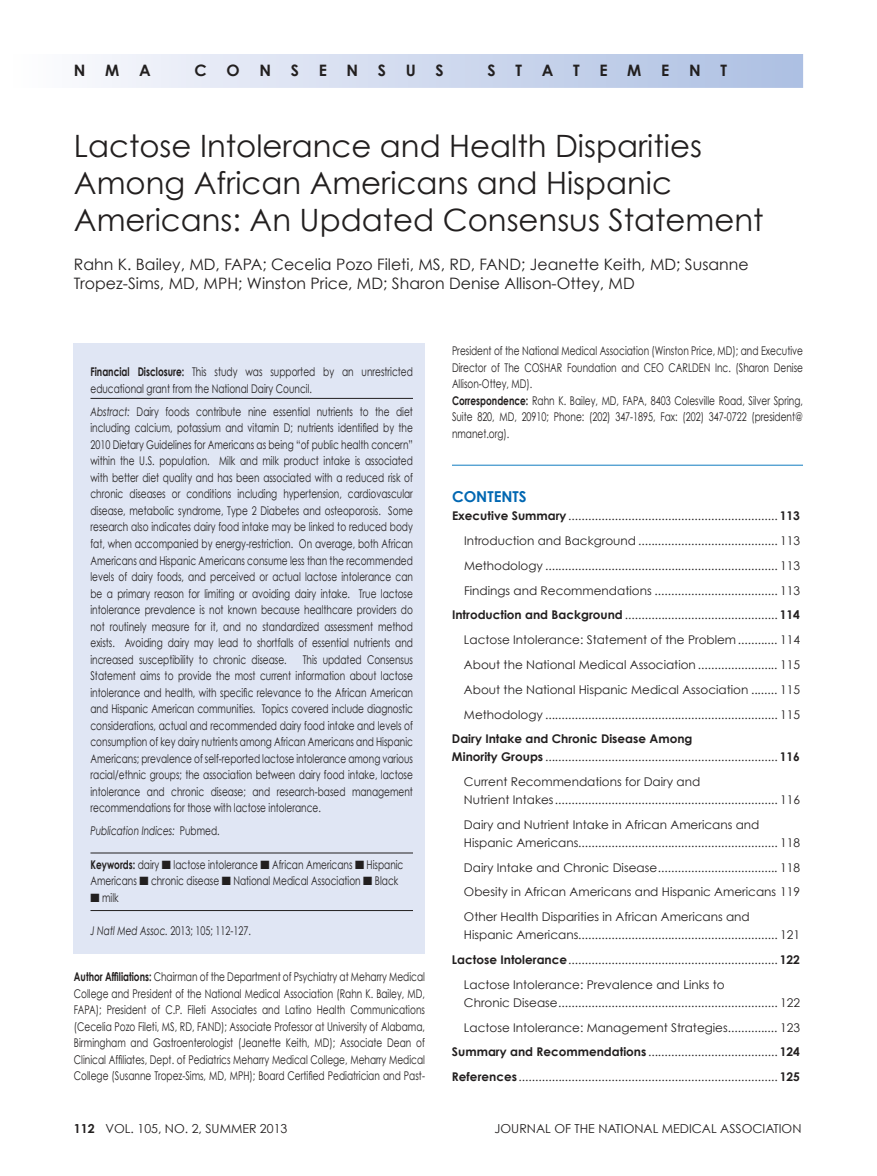
<style>
.page{position:relative;width:877px;height:1176px;background:#fff}
.page>*{position:absolute;margin:0;border:0;box-sizing:border-box;transform-origin:0 0}
.t1{font:30.75px/36.9px "Century Gothic";color:#221f1f}
.t2{font:15.75px/18.9px "Century Gothic";color:#221f1f}
.t3{font:700 15.75px "Century Gothic";color:#221f1f}
.t4{font:700 15px "Century Gothic";color:#0067b2}
.t5{font:12.3px "Century Gothic";color:#221f1f}
.t6{font:12px/16.5px "Century Gothic";color:#221f1f;scale:.75 1}
.t7{font:12px/24.8px "Century Gothic";color:#221f1f}
.t8{font:italic 12px "Century Gothic";color:#221f1f;scale:.75 1}
.s1{font-weight:700}
.s2{font-style:italic}
.s3{font-style:normal}
</style>
<div class="page">
<div style="left:74px;top:343px;width:351px;height:610px;background:#e0e6f4"></div>
<hr style="left:90px;top:398px;width:323px;height:1px;background:#221f1f">
<hr style="left:90px;top:852px;width:323px;height:1px;background:#221f1f">
<hr style="left:90px;top:909px;width:323px;height:1px;background:#221f1f">
<hr style="left:452px;top:464px;width:351px;height:1px;background:#117dc1">
<h2 class="t3" style="left:74px;top:64px;width:47px">N M</h2>
<h2 class="t3" style="left:139px;top:64px;width:13px">A</h2>
<h2 class="t3" style="left:195px;top:64px;width:106px">CONS</h2>
<h2 class="t3" style="left:319px;top:64px;width:10px">E</h2>
<h2 class="t3" style="left:347px;top:64px;width:41px">N S</h2>
<h2 class="t3" style="left:406px;top:64px;width:39px">U S</h2>
<h2 class="t3" style="left:488px;top:64px;width:10px">S</h2>
<h2 class="t3" style="left:515px;top:64px;width:8px">T</h2>
<h2 class="t3" style="left:542px;top:64px;width:39px">A T</h2>
<h2 class="t3" style="left:599px;top:64px;width:10px">E</h2>
<h2 class="t3" style="left:627px;top:64px;width:16px">M</h2>
<h2 class="t3" style="left:661px;top:64px;width:10px">E</h2>
<h2 class="t3" style="left:689px;top:64px;width:39px">N T</h2>
<h1 class="t1" style="left:74px;top:127px;width:691px">Lactose Intolerance and Health Disparities<br>Among African Americans and Hispanic<br>Americans: An Updated Consensus Statement</h1>
<h2 class="t2" style="left:74px;top:254px;width:676px">Rahn K. Bailey, MD, FAPA; Cecelia Pozo Fileti, MS, RD, FAND; Jeanette Keith, MD; Susanne<br>Tropez-Sims, MD, MPH; Winston Price, MD; Sharon Denise Allison-Ottey, MD</h2>
<p class="t6" style="left:90px;top:363px;width:431px"><span class="s1">Financial Disclosure:</span> This study was supported by an unrestricted educational grant from the National Dairy Council.</p>
<p class="t6" style="left:90px;top:403px;width:432px;text-align:justify"><span class="s2">Abstract:</span> Dairy foods contribute nine essential nutrients to the diet including calcium, potassium and vitamin D; nutrients identified by the 2010 Dietary Guidelines for Americans as being “of public health concern” within the U.S. population. Milk and milk product intake is associated with better diet quality and has been associated with a reduced risk of chronic diseases or conditions including hypertension, cardiovascular disease, metabolic syndrome, Type 2 Diabetes and osteoporosis. Some research also indicates dairy food intake may be linked to reduced body fat, when accompanied by energy-restriction. On average, both African Americans and Hispanic Americans consume less than the recommended levels of dairy foods, and perceived or actual lactose intolerance can be a primary reason for limiting or avoiding dairy intake. True lactose intolerance prevalence is not known because healthcare providers do not routinely measure for it, and no standardized assessment method exists. Avoiding dairy may lead to shortfalls of essential nutrients and increased susceptibility to chronic disease.</p>
<p class="t6" style="left:90px;top:650px;width:432px;text-align:justify;text-indent:212px">This updated Consensus Statement aims to provide the most current information about lactose intolerance and health, with specific relevance to the African American and Hispanic American communities. Topics covered include diagnostic considerations, actual and recommended dairy food intake and levels of consumption of key dairy nutrients among African Americans and Hispanic Americans; prevalence of self-reported lactose intolerance among various racial/ethnic groups; the association between dairy food intake, lactose intolerance and chronic disease; and research-based management recommendations for those with lactose intolerance.</p>
<p class="t8" style="left:90px;top:826px;width:174px">Publication Indices: <span class="s3">Pubmed.</span></p>
<p class="t6" style="left:90px;top:856px;width:419px"><span class="s1">Keywords:</span> dairy ■ lactose intolerance ■ African Americans ■ Hispanic<br>Americans ■ chronic disease ■ National Medical Association ■ Black</p>
<p class="t6" style="left:90px;top:888px;width:39px">■ milk</p>
<p class="t6" style="left:90px;top:921px;width:215px"><span class="s2">J Natl Med Assoc.</span> 2013; 105; 112-127.</p>
<p class="t6" style="left:74px;top:968px;width:470px;text-align:justify"><span class="s1">Author Affiliations:</span> Chairman of the Department of Psychiatry at Meharry Medical College and President of the National Medical Association (Rahn K. Bailey, MD, FAPA); President of C.P. Fileti Associates and Latino Health Communications (Cecelia Pozo Fileti, MS, RD, FAND); Associate Professor at University of Alabama, Birmingham and Gastroenterologist (Jeanette Keith, MD); Associate Dean of Clinical Affiliates, Dept. of Pediatrics Meharry Medical College, Meharry Medical College (Susanne Tropez-Sims, MD, MPH); Board Certified Pediatrician and Past-</p>
<p class="t6" style="left:452px;top:342px;width:470px">President of the National Medical Association (Winston Price, MD); and Executive Director of The COSHAR Foundation and CEO CARLDEN Inc. (Sharon Denise allison-ottey, Md).<br><span class="s1">Correspondence:</span> Rahn K. Bailey, MD, FAPA, 8403 Colesville Road, Silver Spring, Suite 820, MD, 20910; Phone: (202) 347-1895, Fax: (202) 347-0722 (president@ nmanet.org).</p>
<p class="t4" style="left:452px;top:491px;width:76px">CONTENTS</p>
<p class="t7" style="left:452px;top:504px;width:349px;text-align:right"><span class="s1">Executive Summary</span> ............................................................... <span class="s1">113<br></span>Introduction and Background .......................................... 113<br>Methodology ...................................................................... 113<br>Findings and Recommendations ..................................... 113<br><span class="s1">Introduction and Background</span> .............................................. <span class="s1">114<br></span>Lactose Intolerance: Statement of the Problem ............ 114<br>About the National Medical Association ........................ 115<br>About the National Hispanic Medical Association ........ 115<br>Methodology ...................................................................... 115</p>
<p class="t7" style="left:452px;top:730px;width:349px;line-height:18px"><span class="s1">Dairy Intake and Chronic Disease Among<br>Minority Groups</span> ...................................................................... <span class="s1">116</span></p>
<p class="t7" style="left:464px;top:772px;width:337px;line-height:18px">Current Recommendations for Dairy and<br>Nutrient Intakes ................................................................... 116</p>
<p class="t7" style="left:464px;top:815px;width:337px;line-height:18px">Dairy and Nutrient Intake in African Americans and<br>Hispanic Americans............................................................ 118</p>
<p class="t7" style="left:464px;top:854px;width:337px;text-align:justify">Dairy Intake and Chronic Disease .................................... 118<br>Obesity in African Americans and Hispanic Americans 119<br>Other Health Disparities in African Americans and</p>
<p class="t7" style="left:464px;top:922px;width:337px">Hispanic Americans............................................................ 121</p>
<p class="t7" style="left:452px;top:948px;width:349px"><span class="s1">Lactose Intolerance</span> ............................................................... <span class="s1">122</span></p>
<p class="t7" style="left:464px;top:971px;width:262px">Lactose Intolerance: Prevalence and Links to</p>
<p class="t7" style="left:452px;top:989px;width:349px;text-align:right">Chronic Disease .................................................................. 122<br>Lactose Intolerance: Management Strategies ............... 123<br><span class="s1">Summary and Recommendations</span> ....................................... <span class="s1">124<br>References</span> .............................................................................. <span class="s1">125</span></p>
<p class="t5" style="left:74px;top:1123px;width:215px"><span class="s1">112</span> Vol. 105, no. 2, suMMer 2013</p>
<p class="t5" style="left:495px;top:1123px;width:308px">Journal of the national Medical association</p>
</div>
